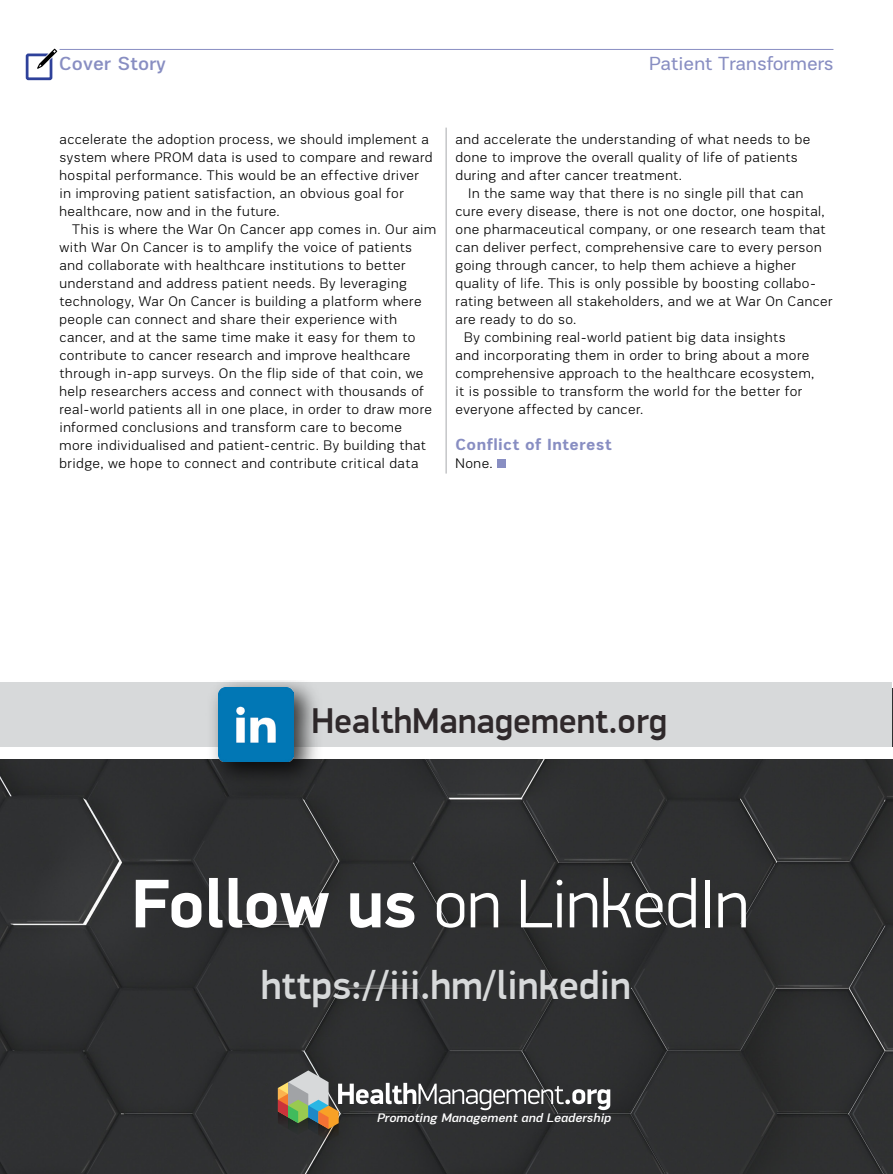
<style>
.page{position:relative;width:893px;height:1174px;background:#fff}
.page>*{position:absolute;margin:0;border:0;box-sizing:border-box;transform-origin:0 0}
.t1{font:300 69px "PF Din Display Pro";color:#fff}
.t2{font:500 40.5px "PF Din Display Pro";color:#d7d9da}
.t3{font:500 36px "PF Din Display Pro";color:#2f292b}
.t4{font:19.5px "PRC Fidelity";color:#888ec2}
.t5{font:500 19.5px "PRC Fidelity";letter-spacing:.01em;color:#888ec2}
.t6{font:700 16.5px "PRC Fidelity";letter-spacing:.03em;color:#888ec2}
.t7{font:300 14.25px/18px "PRC Fidelity";letter-spacing:.035em;color:#000}
.t8{font:italic 500 12.6px "PRC Fidelity";color:#fff}
.s1{font-weight:700}
</style>
<div class="page">
<svg style="left:25px;top:49px;width:32px;height:32px"></svg>
<hr style="left:60px;top:49px;width:773px;height:1px;background:#888ec2">
<div style="left:497px;top:459px;width:9px;height:9px;background:#888ec2"></div>
<hr style="left:446px;top:128px;width:1px;height:345px;background:#a7a9ac">
<div style="left:0;top:759px;width:892px;height:415px;background:#2f3031"></div>
<div style="left:0;top:682px;width:892px;height:66px;background:#d7d9da"></div>
<div style="left:0;top:747px;width:892px;height:11px;background:#fff"></div>
<svg style="left:278px;top:1070px;width:332px;height:70px;background:#4e4e4c"></svg>
<img style="left:200px;top:681px;width:129px;height:115px">
<img style="left:219px;top:687px;width:74px;height:75px">
<h3 class="t5" style="left:59px;top:52px;width:108px">Cover Story</h3>
<h3 class="t4" style="left:649px;top:53px;width:186px">Patient Transformers</h3>
<p class="t7" style="left:60px;top:130px;width:374px">accelerate the adoption process, we should implement a system where PROM data is used to compare and reward hospital performance. This would be an effective driver in improving patient satisfaction, an obvious goal for healthcare, now and in the future.</p>
<p class="t7" style="left:60px;top:220px;width:378px;text-indent:13px">This is where the War On Cancer app comes in. Our aim with War On Cancer is to amplify the voice of patients and collaborate with healthcare institutions to better understand and address patient needs. By leveraging technology, War On Cancer is building a platform where people can connect and share their experience with cancer, and at the same time make it easy for them to contribute to cancer research and improve healthcare through in-app surveys. On the flip side of that coin, we help researchers access and connect with thousands of real-world patients all in one place, in order to draw more informed conclusions and transform care to become more individualised and patient-centric. By building that bridge, we hope to connect and contribute critical data</p>
<p class="t7" style="left:455px;top:130px;width:356px">and accelerate the understanding of what needs to be done to improve the overall quality of life of patients during and after cancer treatment.</p>
<p class="t7" style="left:468px;top:184px;width:337px">In the same way that there is no single pill that can</p>
<p class="t7" style="left:455px;top:202px;width:371px">cure every disease, there is not one doctor, one hospital,</p>
<p class="t7" style="left:455px;top:220px;width:372px">one pharmaceutical company, or one research team that</p>
<p class="t7" style="left:455px;top:238px;width:368px">can deliver perfect, comprehensive care to every person</p>
<p class="t7" style="left:455px;top:256px;width:342px">going through cancer, to help them achieve a higher</p>
<p class="t7" style="left:455px;top:274px;width:363px">quality of life. This is only possible by boosting collabo-</p>
<p class="t7" style="left:455px;top:292px;width:379px">rating between all stakeholders, and we at War On Cancer</p>
<p class="t7" style="left:455px;top:310px;width:122px">are ready to do so.</p>
<p class="t7" style="left:464px;top:328px;width:323px">By combining real-world patient big data insights</p>
<p class="t7" style="left:455px;top:346px;width:355px">and incorporating them in order to bring about a more</p>
<p class="t7" style="left:455px;top:364px;width:360px">comprehensive approach to the healthcare ecosystem,</p>
<p class="t7" style="left:455px;top:382px;width:348px">it is possible to transform the world for the better for</p>
<p class="t7" style="left:455px;top:400px;width:189px">everyone affected by cancer.</p>
<p class="t6" style="left:455px;top:435px;width:158px">Conflict of Interest</p>
<p class="t7" style="left:455px;top:454px;width:39px">None.</p>
<h3 class="t3" style="left:311px;top:699px;width:357px">HealthManagement.org</h3>
<h1 class="t1" style="left:132px;top:864px;width:619px"><span class="s1">Follow us</span> on LinkedIn</h1>
<h2 class="t2" style="left:261px;top:960px;width:371px">https://iii.hm/linkedin</h2>
<p class="t8" style="left:377px;top:1111px;width:236px">Promoting Management and Leadership</p>
</div>
